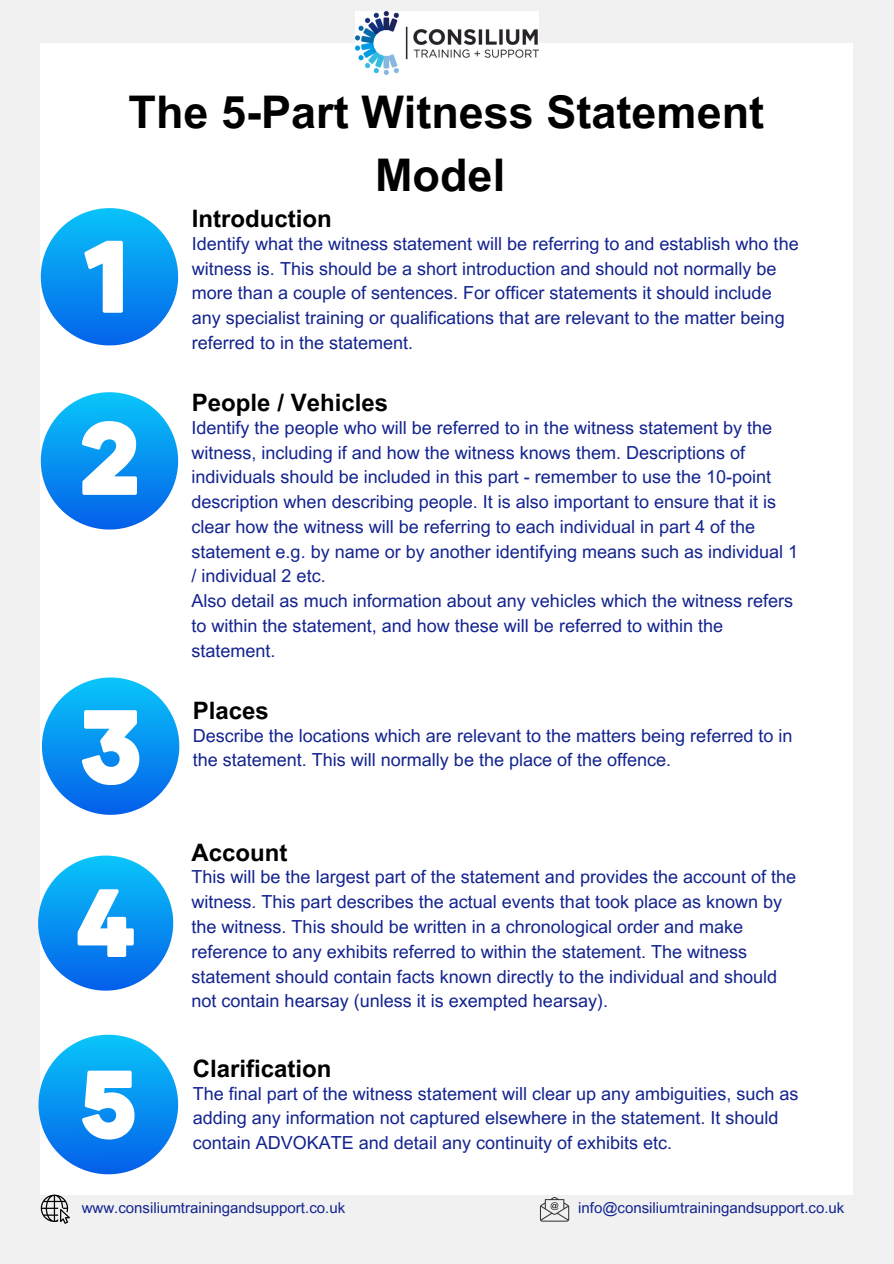
<style>
.page{position:relative;width:894px;height:1264px;background:#fff}
.page>*{position:absolute;margin:0;border:0;box-sizing:border-box;transform-origin:0 0}
.t1{font:700 45px/63px "Arial MT Pro";color:#000;text-align:center}
.t2{font:700 24px "Arial MT Pro";color:#000}
.t3{font:18px/24.8px "Arial MT Pro";color:#13238f}
.t4{font:15px "Arial MT Pro";color:#13238f}
</style>
<div class="page">
<div style="left:0;top:0;width:893px;height:1263px;background:#f0f1f0"></div>
<div style="left:41px;top:43px;width:811px;height:1151px;background:#fff"></div>
<svg style="left:41px;top:1194px;width:29px;height:29px"></svg>
<svg style="left:540px;top:1196px;width:29px;height:25px"></svg>
<img style="left:355px;top:12px;width:183px;height:63px">
<svg style="left:41px;top:392px;width:137px;height:137px"></svg>
<svg style="left:41px;top:208px;width:137px;height:137px"></svg>
<svg style="left:42px;top:677px;width:137px;height:137px"></svg>
<svg style="left:38px;top:855px;width:135px;height:135px"></svg>
<svg style="left:38px;top:1034px;width:140px;height:140px"></svg>
<p class="t1" style="left:128px;top:86px;width:637px">The 5-Part Witness Statement<br>Model</p>
<h1 class="t2" style="left:192px;top:210px;width:141px">Introduction</h1>
<p class="t3" style="left:192px;top:233px;width:608px">Identify what the witness statement will be referring to and establish who the witness is. This should be a short introduction and should not normally be more than a couple of sentences. For officer statements it should include any specialist training or qualifications that are relevant to the matter being referred to in the statement.</p>
<h2 class="t2" style="left:192px;top:394px;width:198px">People / Vehicles</h2>
<h3 class="t3" style="left:191px;top:417px;width:608px">Identify the people who will be referred to in the witness statement by the witness, including if and how the witness knows them. Descriptions of individuals should be included in this part - remember to use the 10-point description when describing people. It is also important to ensure that it is clear how the witness will be referring to each individual in part 4 of the statement e.g. by name or by another identifying means such as individual 1 / individual 2 etc.<br>Also detail as much information about any vehicles which the witness refers to within the statement, and how these will be referred to within the statement.</h3>
<p class="t2" style="left:193px;top:701px;width:78px">Places</p>
<p class="t3" style="left:193px;top:725px;width:601px">Describe the locations which are relevant to the matters being referred to in the statement. This will normally be the place of the offence.</p>
<h2 class="t2" style="left:191px;top:843px;width:97px">Account</h2>
<h3 class="t3" style="left:191px;top:867px;width:606px">This will be the largest part of the statement and provides the account of the witness. This part describes the actual events that took place as known by the witness. This should be written in a chronological order and make reference to any exhibits referred to within the statement. The witness statement should contain facts known directly to the individual and should not contain hearsay (unless it is exempted hearsay).</h3>
<h2 class="t2" style="left:193px;top:1059px;width:140px">Clarification</h2>
<h3 class="t3" style="left:193px;top:1083px;width:607px">The final part of the witness statement will clear up any ambiguities, such as adding any information not captured elsewhere in the statement. It should contain ADVOKATE and detail any continuity of exhibits etc.</h3>
<h2 class="t4" style="left:82px;top:1201px;width:265px">www.consiliumtrainingandsupport.co.uk</h2>
<h3 class="t4" style="left:578px;top:1201px;width:268px">info@consiliumtrainingandsupport.co.uk</h3>
</div>
